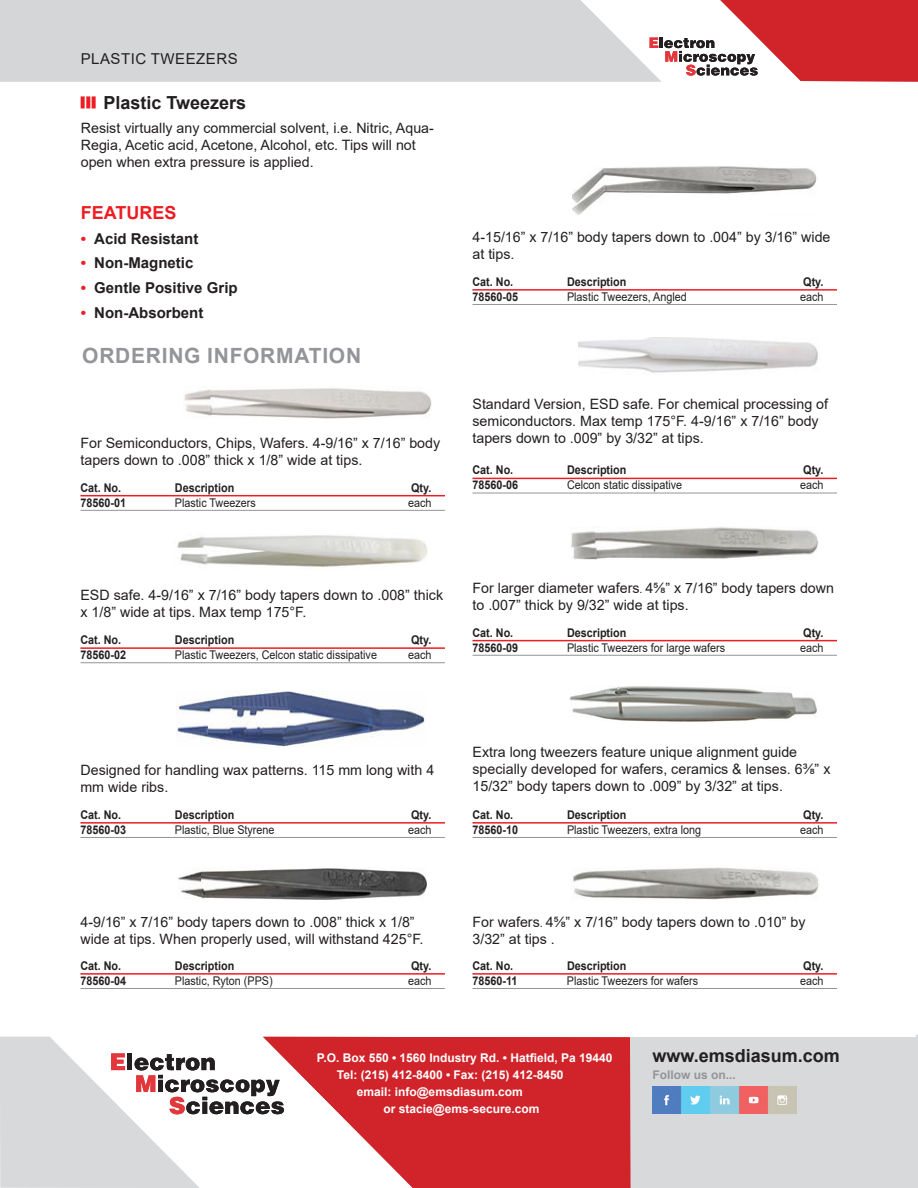
<style>
.page{position:relative;width:918px;height:1188px;background:#fff}
.page>*{position:absolute;margin:0;border:0;box-sizing:border-box;transform-origin:0 0}
.Major_Subhead{font:700 21px "Arial";letter-spacing:.035em;color:#939598}
.Product_Name__Small{font:700 18px "Arial";color:#231f20}
.Minor_Subhead__Red{font:700 18px "Arial";color:#ee1d23}
.t1{font:700 15px "Arial";color:#231f20}
.Section_Title{font:15px "Arial";letter-spacing:.035em;color:#231f20}
.Body_Text{font:14.25px/17.1px "Arial";color:#231f20}
.Price_Block_Text__1{font:12px "Arial";color:#231f20;scale:.9 1}
.Price_Block_Header{font:700 12px "Arial";color:#231f20;scale:.9 1}
.Body_Text-2{font:700 12px "Arial";color:#fff}
.Price_Block_Text__1-2{font:700 12px "Arial";color:#231f20;scale:.9 1}
.Body_Text-3{font:700 12px "Arial";color:#939598}
.s1{color:#ee1d23}
.s2{font-size:12px}
</style>
<div class="page">
<div style="left:0;top:0;width:650px;height:82px;background:#d5d6d8"></div>
<div style="left:630px;top:1037px;width:288px;height:151px;background:#d8d9db"></div>
<svg style="left:284px;top:1037px;width:347px;height:151px;fill:#d1232a"></svg>
<svg style="left:0;top:1037px;width:284px;height:151px"></svg>
<hr style="left:80px;top:495px;width:365px;height:1px;background:#ee1d23">
<hr style="left:80px;top:510px;width:365px;height:1px;background:#939598">
<img style="left:184px;top:388px;width:248px;height:31px">
<hr style="left:80px;top:647px;width:365px;height:2px;background:#ee1d23">
<hr style="left:80px;top:662px;width:365px;height:1px;background:#939598">
<img style="left:177px;top:535px;width:251px;height:32px">
<img style="left:177px;top:690px;width:248px;height:57px">
<img style="left:178px;top:868px;width:248px;height:31px">
<hr style="left:80px;top:973px;width:365px;height:2px;background:#ee1d23">
<hr style="left:80px;top:988px;width:365px;height:1px;background:#939598">
<hr style="left:472px;top:640px;width:365px;height:1px;background:#ee1d23">
<hr style="left:472px;top:655px;width:365px;height:1px;background:#939598">
<img style="left:571px;top:527px;width:247px;height:33px">
<img style="left:570px;top:686px;width:247px;height:35px">
<hr style="left:472px;top:973px;width:365px;height:2px;background:#ee1d23">
<hr style="left:472px;top:988px;width:365px;height:1px;background:#939598">
<img style="left:572px;top:868px;width:247px;height:31px">
<hr style="left:472px;top:289px;width:365px;height:2px;background:#ee1d23">
<hr style="left:472px;top:304px;width:365px;height:1px;background:#939598">
<img style="left:573px;top:167px;width:244px;height:49px">
<hr style="left:472px;top:478px;width:365px;height:1px;background:#ee1d23">
<hr style="left:472px;top:493px;width:365px;height:1px;background:#939598">
<img style="left:579px;top:337px;width:239px;height:36px">
<svg style="left:650px;top:0;width:268px;height:82px"></svg>
<hr style="left:80px;top:822px;width:365px;height:2px;background:#ee1d23">
<hr style="left:80px;top:837px;width:365px;height:1px;background:#939598">
<hr style="left:472px;top:822px;width:365px;height:2px;background:#ee1d23">
<hr style="left:472px;top:837px;width:365px;height:1px;background:#939598">
<p class="Section_Title" style="left:81px;top:49px;width:159px">PLASTIC TWEEZERS</p>
<p class="Product_Name__Small" style="left:103px;top:90px;width:144px">Plastic Tweezers</p>
<p class="Body_Text" style="left:81px;top:119px;width:355px">Resist virtually any commercial solvent, i.e. Nitric, Aqua-<br>Regia, Acetic acid, Acetone, Alcohol, etc. Tips will not open when extra pressure is applied.</p>
<p class="Minor_Subhead__Red" style="left:81px;top:200px;width:97px">FEATURES</p>
<p class="t1" style="left:81px;top:228px;width:119px"><span class="s1">•</span> Acid Resistant</p>
<p class="t1" style="left:81px;top:253px;width:114px"><span class="s1">•</span> Non-Magnetic</p>
<p class="t1" style="left:81px;top:277px;width:158px"><span class="s1">•</span> Gentle Positive Grip</p>
<p class="t1" style="left:81px;top:302px;width:124px"><span class="s1">•</span> Non-Absorbent</p>
<p class="Major_Subhead" style="left:82px;top:341px;width:280px">ORDERING INFORMATION</p>
<p class="Body_Text" style="left:80px;top:435px;width:361px">For Semiconductors, Chips, Wafers. 4-9/16” x 7/16” body tapers down to .008” thick x 1/8” wide at tips.</p>
<p class="Price_Block_Header" style="left:80px;top:479px;width:47px">Cat. No.</p>
<p class="Price_Block_Header" style="left:175px;top:479px;width:68px">Description</p>
<p class="Price_Block_Header" style="left:411px;top:479px;width:24px">Qty.</p>
<p class="Price_Block_Text__1-2" style="left:80px;top:494px;width:52px">78560-01</p>
<p class="Price_Block_Text__1" style="left:175px;top:494px;width:91px">Plastic Tweezers</p>
<p class="Price_Block_Text__1" style="left:408px;top:494px;width:28px">each</p>
<p class="Body_Text" style="left:472px;top:228px;width:360px">4-15/16” x 7/16” body tapers down to .004” by 3/16” wide at tips.</p>
<p class="Price_Block_Header" style="left:472px;top:273px;width:47px">Cat. No.</p>
<p class="Price_Block_Header" style="left:567px;top:273px;width:68px">Description</p>
<p class="Price_Block_Header" style="left:803px;top:273px;width:24px">Qty.</p>
<p class="Price_Block_Text__1-2" style="left:472px;top:288px;width:52px">78560-05</p>
<p class="Price_Block_Text__1" style="left:567px;top:288px;width:135px">Plastic Tweezers, Angled</p>
<p class="Price_Block_Text__1" style="left:800px;top:288px;width:28px">each</p>
<p class="Body_Text" style="left:472px;top:396px;width:357px">Standard Version, ESD safe. For chemical processing of semiconductors. Max temp 175°F. 4-9/16” x 7/16” body tapers down to .009” by 3/32” at tips.</p>
<p class="Price_Block_Header" style="left:472px;top:462px;width:47px">Cat. No.</p>
<p class="Price_Block_Header" style="left:567px;top:462px;width:68px">Description</p>
<p class="Price_Block_Header" style="left:803px;top:462px;width:24px">Qty.</p>
<p class="Price_Block_Text__1-2" style="left:472px;top:477px;width:52px">78560-06</p>
<p class="Price_Block_Text__1" style="left:567px;top:477px;width:130px">Celcon static dissipative</p>
<p class="Price_Block_Text__1" style="left:800px;top:477px;width:28px">each</p>
<p class="Body_Text" style="left:80px;top:586px;width:364px">ESD safe. 4-9/16” x 7/16” body tapers down to .008” thick x 1/8” wide at tips. Max temp 175°F.</p>
<p class="Price_Block_Header" style="left:80px;top:631px;width:47px">Cat. No.</p>
<p class="Price_Block_Header" style="left:175px;top:631px;width:68px">Description</p>
<p class="Price_Block_Header" style="left:411px;top:631px;width:24px">Qty.</p>
<p class="Price_Block_Text__1-2" style="left:80px;top:646px;width:52px">78560-02</p>
<p class="Price_Block_Text__1" style="left:175px;top:647px;width:226px">Plastic Tweezers, Celcon static dissipative</p>
<p class="Price_Block_Text__1" style="left:408px;top:647px;width:28px">each</p>
<p class="Body_Text" style="left:472px;top:580px;width:363px">For larger diameter wafers<span class="s2">.</span> 4⅝” x 7/16” body tapers down to .007” thick by 9/32” wide at tips.</p>
<p class="Price_Block_Header" style="left:472px;top:624px;width:47px">Cat. No.</p>
<p class="Price_Block_Header" style="left:567px;top:624px;width:68px">Description</p>
<p class="Price_Block_Header" style="left:803px;top:624px;width:24px">Qty.</p>
<p class="Price_Block_Text__1-2" style="left:472px;top:639px;width:52px">78560-09</p>
<p class="Price_Block_Text__1" style="left:567px;top:639px;width:177px">Plastic Tweezers for large wafers</p>
<p class="Price_Block_Text__1" style="left:800px;top:639px;width:28px">each</p>
<p class="Body_Text" style="left:80px;top:761px;width:355px">Designed for handling wax patterns. 115 mm long with 4 mm wide ribs.</p>
<p class="Body_Text" style="left:472px;top:743px;width:359px">Extra long tweezers feature unique alignment guide specially developed for wafers, ceramics &amp; lenses. 6⅜” x<br>15/32” body tapers down to .009” by 3/32” at tips.</p>
<p class="Price_Block_Header" style="left:80px;top:806px;width:47px">Cat. No.</p>
<p class="Price_Block_Header" style="left:175px;top:806px;width:68px">Description</p>
<p class="Price_Block_Header" style="left:411px;top:806px;width:24px">Qty.</p>
<p class="Price_Block_Text__1-2" style="left:80px;top:821px;width:52px">78560-03</p>
<p class="Price_Block_Text__1" style="left:175px;top:821px;width:112px">Plastic, Blue Styrene</p>
<p class="Price_Block_Text__1" style="left:408px;top:821px;width:28px">each</p>
<p class="Price_Block_Header" style="left:472px;top:806px;width:47px">Cat. No.</p>
<p class="Price_Block_Header" style="left:567px;top:806px;width:68px">Description</p>
<p class="Price_Block_Header" style="left:803px;top:806px;width:24px">Qty.</p>
<p class="Price_Block_Text__1-2" style="left:472px;top:821px;width:52px">78560-10</p>
<p class="Price_Block_Text__1" style="left:567px;top:821px;width:151px">Plastic Tweezers, extra long</p>
<p class="Price_Block_Text__1" style="left:800px;top:821px;width:28px">each</p>
<p class="Body_Text" style="left:80px;top:913px;width:345px">4-9/16” x 7/16” body tapers down to .008” thick x 1/8” wide at tips. When properly used, will withstand 425°F.</p>
<p class="Body_Text" style="left:472px;top:913px;width:335px">For wafers<span class="s2">.</span> 4⅝” x 7/16” body tapers down to .010” by<br>3/32” at tips .</p>
<p class="Price_Block_Header" style="left:80px;top:957px;width:47px">Cat. No.</p>
<p class="Price_Block_Header" style="left:175px;top:957px;width:68px">Description</p>
<p class="Price_Block_Header" style="left:411px;top:957px;width:24px">Qty.</p>
<p class="Price_Block_Text__1-2" style="left:80px;top:972px;width:52px">78560-04</p>
<p class="Price_Block_Text__1" style="left:175px;top:972px;width:110px">Plastic, Ryton (PPS)</p>
<p class="Price_Block_Text__1" style="left:408px;top:972px;width:28px">each</p>
<p class="Price_Block_Header" style="left:472px;top:957px;width:47px">Cat. No.</p>
<p class="Price_Block_Header" style="left:567px;top:957px;width:68px">Description</p>
<p class="Price_Block_Header" style="left:803px;top:957px;width:24px">Qty.</p>
<p class="Price_Block_Text__1-2" style="left:472px;top:972px;width:52px">78560-11</p>
<p class="Price_Block_Text__1" style="left:567px;top:972px;width:147px">Plastic Tweezers for wafers</p>
<p class="Price_Block_Text__1" style="left:800px;top:972px;width:28px">each</p>
<p class="Body_Text-2" style="left:317px;top:1050px;width:297px">P.O. Box 550 • 1560 Industry Rd. • Hatfield, Pa 19440</p>
<p class="Body_Text-2" style="left:337px;top:1067px;width:228px">Tel: (215) 412-8400 • Fax: (215) 412-8450</p>
<p class="Body_Text-2" style="left:357px;top:1083px;width:167px">email: info@emsdiasum.com</p>
<p class="Body_Text-2" style="left:384px;top:1100px;width:157px">or stacie@ems-secure.com</p>
<p class="Product_Name__Small" style="left:652px;top:1043px;width:189px">www.emsdiasum.com</p>
<p class="Body_Text-3" style="left:652px;top:1067px;width:85px">Follow us on...</p>
</div>
